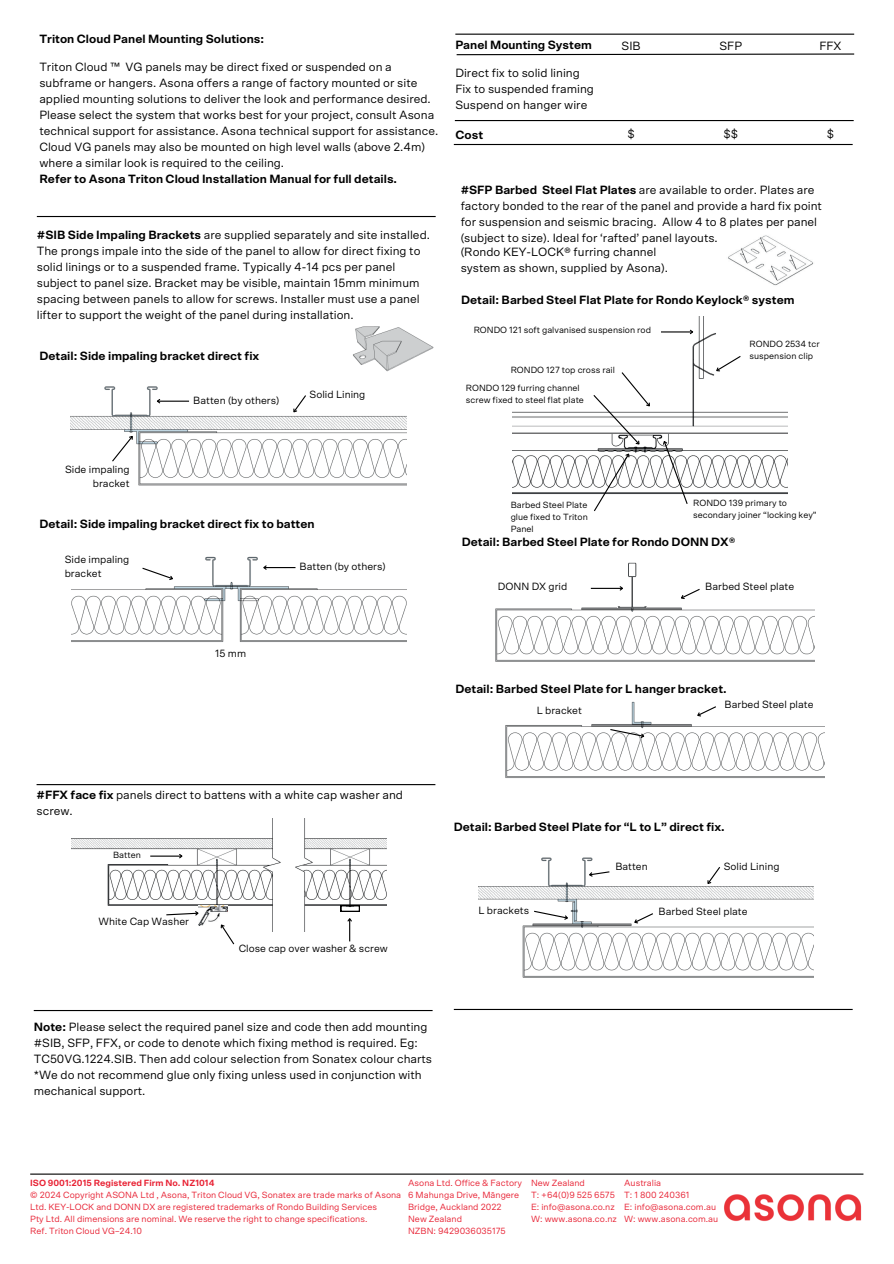
<style>
.page{position:relative;width:894px;height:1264px;background:#fff}
.page>*{position:absolute;margin:0;border:0;box-sizing:border-box;transform-origin:0 0}
.t1{font:12px/16px "Scto Grotesk A";color:#000}
.t2{font:700 12px "Scto Grotesk A";color:#000}
.t3{font:10.5px/14px "Scto Grotesk A";color:#000;text-align:right}
.t4{font:9px/12px "Scto Grotesk A";color:#e82234}
.t5{font:9px/12px "Scto Grotesk A";color:#000}
.t6{font:700 9px "Scto Grotesk A";color:#e82234}
.s1{font-weight:700}
</style>
<div class="page">
<svg style="left:456px;top:53px;width:399px;height:3px"></svg>
<hr style="left:453px;top:144px;width:399px;height:1px;background:#000">
<hr style="left:455px;top:34px;width:398px;height:1px;background:#000">
<hr style="left:454px;top:120px;width:399px;height:1px;background:#000">
<img style="left:72px;top:818px;width:209px;height:113px">
<img style="left:198px;top:905px;width:30px;height:20px">
<img style="left:295px;top:818px;width:91px;height:113px">
<svg style="left:165px;top:910px;width:35px;height:6px"></svg>
<svg style="left:220px;top:923px;width:15px;height:22px"></svg>
<svg style="left:340px;top:905px;width:19px;height:36px"></svg>
<hr style="left:37px;top:784px;width:398px;height:1px;background:#000">
<img style="left:512px;top:316px;width:274px;height:178px">
<img style="left:728px;top:235px;width:85px;height:51px">
<hr style="left:453px;top:1008px;width:399px;height:2px;background:#000">
<img style="left:478px;top:857px;width:335px;height:121px">
<svg style="left:706px;top:865px;width:15px;height:20px"></svg>
<svg style="left:587px;top:870px;width:23px;height:7px"></svg>
<svg style="left:532px;top:910px;width:37px;height:10px"></svg>
<svg style="left:633px;top:912px;width:21px;height:12px"></svg>
<img style="left:495px;top:587px;width:319px;height:75px">
<img style="left:617px;top:562px;width:29px;height:45px">
<hr style="left:590px;top:588px;width:32px;height:1px;background:#000">
<svg style="left:618px;top:585px;width:6px;height:6px"></svg>
<svg style="left:679px;top:588px;width:21px;height:12px"></svg>
<hr style="left:660px;top:331px;width:32px;height:1px;background:#000">
<svg style="left:688px;top:329px;width:6px;height:6px"></svg>
<svg style="left:715px;top:355px;width:26px;height:17px"></svg>
<img style="left:505px;top:701px;width:319px;height:77px">
<svg style="left:696px;top:705px;width:21px;height:12px"></svg>
<svg style="left:609px;top:728px;width:36px;height:11px"></svg>
<svg style="left:592px;top:371px;width:58px;height:74px"></svg>
<svg style="left:592px;top:452px;width:38px;height:60px"></svg>
<svg style="left:662px;top:440px;width:26px;height:64px"></svg>
<hr style="left:34px;top:1009px;width:398px;height:2px;background:#000">
<img style="left:71px;top:386px;width:335px;height:100px">
<img style="left:312px;top:326px;width:122px;height:61px">
<hr style="left:37px;top:216px;width:398px;height:1px;background:#000">
<img style="left:72px;top:556px;width:334px;height:86px">
<hr style="left:264px;top:567px;width:31px;height:1px;background:#000">
<svg style="left:262px;top:564px;width:5px;height:7px"></svg>
<svg style="left:141px;top:567px;width:33px;height:14px"></svg>
<svg style="left:111px;top:435px;width:23px;height:28px"></svg>
<hr style="left:157px;top:400px;width:32px;height:2px;background:#000">
<svg style="left:155px;top:398px;width:6px;height:6px"></svg>
<svg style="left:292px;top:394px;width:15px;height:19px"></svg>
<hr style="left:30px;top:1173px;width:833px;height:1px;background:#000">
<img style="left:724px;top:1194px;width:138px;height:28px">
<hr style="left:150px;top:855px;width:32px;height:1px;background:#000">
<svg style="left:178px;top:852px;width:6px;height:7px"></svg>
<p class="t2" style="left:39px;top:32px;width:226px">Triton Cloud Panel Mounting Solutions:</p>
<p class="t1" style="left:39px;top:58px;width:400px">Triton Cloud ™ VG panels may be direct fixed or suspended on a subframe or hangers. Asona offers a range of factory mounted or site applied mounting solutions to deliver the look and performance desired.<br>Please select the system that works best for your project, consult Asona technical support for assistance. Asona technical support for assistance.<br>Cloud VG panels may also be mounted on high level walls (above 2.4m) where a similar look is required to the ceiling.</p>
<p class="t2" style="left:39px;top:171px;width:359px">Refer to Asona Triton Cloud Installation Manual for full details.</p>
<p class="t1" style="left:37px;top:227px;width:394px"><span class="s1">#SIB Side Impaling Brackets</span> are supplied separately and site installed.<br>The prongs impale into the side of the panel to allow for direct fixing to solid linings or to a suspended frame. Typically 4-14 pcs per panel subject to panel size. Bracket may be visible, maintain 15mm minimum spacing between panels to allow for screws. Installer must use a panel lifter to support the weight of the panel during installation.</p>
<p class="t2" style="left:39px;top:348px;width:221px">Detail: Side impaling bracket direct fix</p>
<p class="t3" style="left:193px;top:393px;width:88px">Batten (by others)</p>
<p class="t3" style="left:309px;top:388px;width:57px">Solid Lining</p>
<p class="t2" style="left:455px;top:37px;width:138px">Panel Mounting System</p>
<p class="t1" style="left:621px;top:37px;width:21px">SIB</p>
<p class="t1" style="left:719px;top:37px;width:24px">SFP</p>
<p class="t1" style="left:819px;top:37px;width:24px">FFX</p>
<p class="t1" style="left:455px;top:65px;width:140px">Direct fix to solid lining<br>Fix to suspended framing<br>Suspend on hanger wire</p>
<p class="t2" style="left:455px;top:128px;width:29px">Cost</p>
<p class="t1" style="left:627px;top:125px;width:9px">$</p>
<p class="t1" style="left:723px;top:125px;width:16px">$$</p>
<p class="t1" style="left:826px;top:125px;width:9px">$</p>
<p class="t1" style="left:460px;top:182px;width:363px"><span class="s1">#SFP Barbed Steel Flat Plates</span> are available to order. Plates are factory bonded to the rear of the panel and provide a hard fix point for suspension and seismic bracing. Allow 4 to 8 plates per panel (subject to size). Ideal for ‘rafted’ panel layouts.</p>
<p class="t1" style="left:460px;top:244px;width:209px">(Rondo KEY-LOCK® furring channel system as shown, supplied by Asona).</p>
<p class="t2" style="left:461px;top:292px;width:335px">Detail: Barbed Steel Flat Plate for Rondo Keylock® system</p>
<p class="t5" style="left:473px;top:323px;width:179px">RONDO 121 soft galvanised suspension rod</p>
<p class="t5" style="left:465px;top:361px;width:151px;line-height:18px;text-indent:45px">RONDO 127 top cross rail<br>RONDO 129 furring channel</p>
<p class="t5" style="left:465px;top:394px;width:120px">screw fixed to steel flat plate</p>
<p class="t5" style="left:749px;top:338px;width:72px">RONDO 2534 tcr suspension clip</p>
<p class="t3" style="left:65px;top:462px;width:66px">Side impaling bracket</p>
<p class="t2" style="left:39px;top:516px;width:277px">Detail: Side impaling bracket direct fix to batten</p>
<p class="t3" style="left:65px;top:552px;width:66px;text-align:left">Side impaling bracket</p>
<p class="t3" style="left:299px;top:559px;width:88px">Batten (by others)</p>
<p class="t3" style="left:215px;top:646px;width:32px">15 mm</p>
<p class="t5" style="left:510px;top:499px;width:79px;text-align:justify">Barbed Steel Plate glue fixed to Triton Panel</p>
<p class="t5" style="left:693px;top:496px;width:125px">RONDO 139 primary to secondary joiner “locking key”</p>
<p class="t2" style="left:461px;top:534px;width:275px">Detail: Barbed Steel Plate for Rondo DONN DX®</p>
<p class="t3" style="left:497px;top:579px;width:71px">DONN DX grid</p>
<p class="t3" style="left:705px;top:579px;width:90px">Barbed Steel plate</p>
<p class="t2" style="left:455px;top:681px;width:273px">Detail: Barbed Steel Plate for L hanger bracket.</p>
<p class="t3" style="left:536px;top:703px;width:47px">L bracket</p>
<p class="t3" style="left:724px;top:697px;width:90px">Barbed Steel plate</p>
<p class="t1" style="left:37px;top:786px;width:368px"><span class="s1">#FFX face fix</span> panels direct to battens with a white cap washer and screw.</p>
<p class="t5" style="left:113px;top:849px;width:29px">Batten</p>
<p class="t3" style="left:98px;top:913px;width:92px">White Cap Washer</p>
<p class="t3" style="left:238px;top:941px;width:151px">Close cap over washer &amp; screw</p>
<p class="t2" style="left:453px;top:819px;width:272px">Detail: Barbed Steel Plate for “L to L” direct fix.</p>
<p class="t3" style="left:615px;top:859px;width:34px">Batten</p>
<p class="t3" style="left:723px;top:859px;width:57px">Solid Lining</p>
<p class="t3" style="left:478px;top:903px;width:52px">L brackets</p>
<p class="t3" style="left:658px;top:904px;width:90px">Barbed Steel plate</p>
<p class="t1" style="left:34px;top:1018px;width:400px"><span class="s1">Note:</span> Please select the required panel size and code then add mounting #SIB, SFP, FFX, or code to denote which fixing method is required. Eg:<br>TC50VG.1224.SIB. Then add colour selection from Sonatex colour charts *We do not recommend glue only fixing unless used in conjunction with mechanical support.</p>
<p class="t6" style="left:30px;top:1177px;width:186px">ISO 9001:2015 Registered Firm No. NZ1014</p>
<p class="t4" style="left:30px;top:1189px;width:372px">© 2024 Copyright ASONA Ltd , Asona, Triton Cloud VG, Sonatex are trade marks of Asona Ltd. KEY-LOCK and DONN DX are registered trademarks of Rondo Building Services<br>Pty Ltd. All dimensions are nominal. We reserve the right to change specifications.<br>Ref. Triton Cloud VG–24.10</p>
<p class="t4" style="left:408px;top:1177px;width:115px">Asona Ltd. Office &amp; Factory<br>6 Mahunga Drive, Māngere<br>Bridge, Auckland 2022<br>New Zealand<br>NZBN: 9429036035175</p>
<p class="t4" style="left:531px;top:1177px;width:87px">New Zealand<br>T: +64(0)9 525 6575<br>E: info@asona.co.nz<br>W: www.asona.co.nz</p>
<p class="t4" style="left:624px;top:1177px;width:96px">Australia<br>T: 1 800 240361<br>E: info@asona.com.au<br>W: www.asona.com.au</p>
</div>
